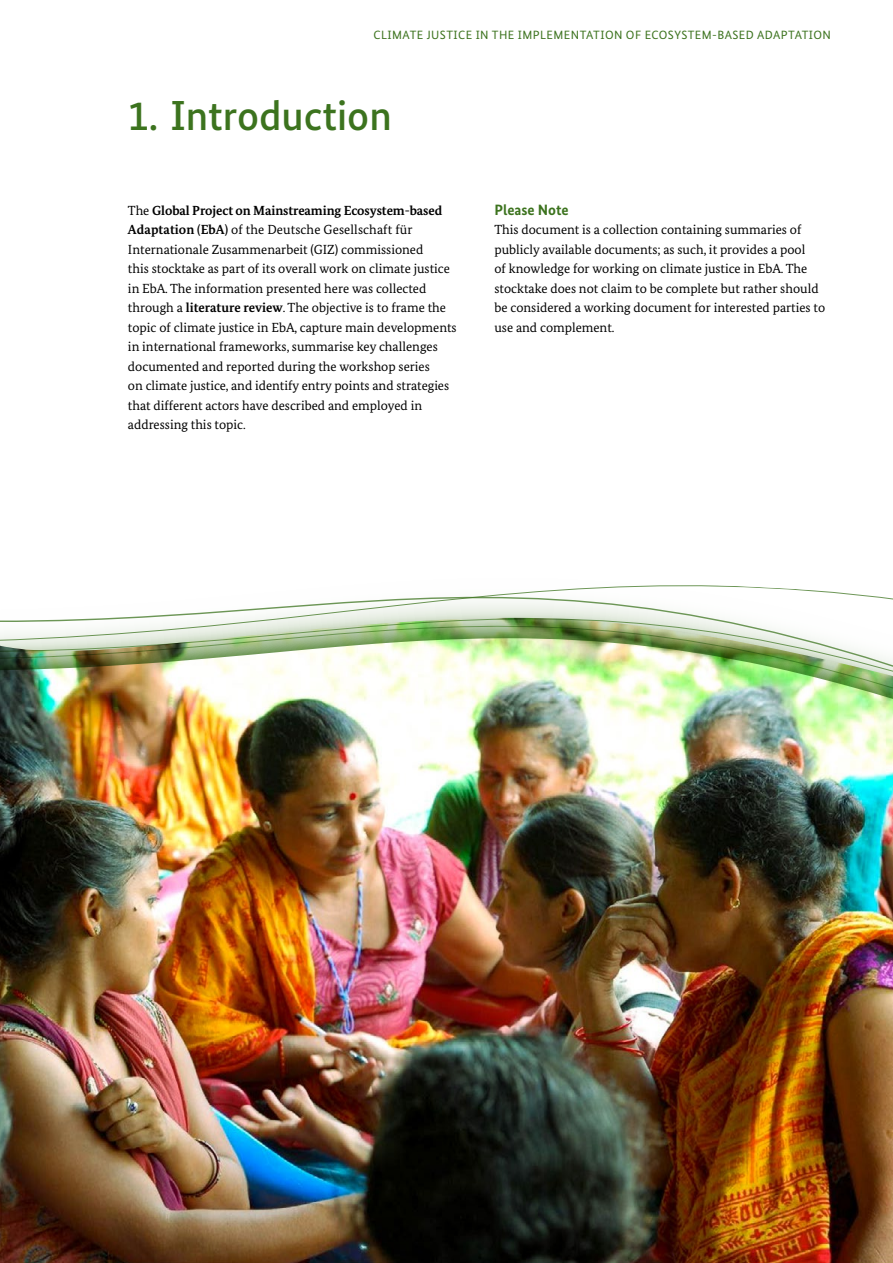
<style>
.page{position:relative;width:893px;height:1263px;background:#fff}
.page>*{position:absolute;margin:0;border:0;box-sizing:border-box;transform-origin:0 0}
.t1{font:500 42px "Bundes Sans";color:#3c731e}
.Paragraph{font:700 15px "Bundes Sans";color:#3c731e}
.Paragraph-2{font:13.2px/19.5px "Bundes Serif";color:#000}
.t2{font:12px "Bundes Sans";letter-spacing:.035em;color:#3c731e}
.s1{font-weight:700}
</style>
<div class="page">
<img style="left:0;top:751px;width:893px;height:512px">
<img style="left:0;top:585px;width:893px;height:166px">
<p class="t2" style="left:374px;top:28px;width:459px">CLIMATE JUSTICE IN THE IMPLEMENTATION OF ECOSYSTEM-BASED ADAPTATION</p>
<p class="t1" style="left:128px;top:90px;width:265px">1. Introduction</p>
<p class="Paragraph-2" style="left:128px;top:200px;width:330px">The <span class="s1">Global Project on Mainstreaming Ecosystem-based Adaptation (EbA)</span> of the Deutsche Gesellschaft für Internationale Zusammenarbeit (GIZ) commissioned<br>this stocktake as part of its overall work on climate justice in EbA. The information presented here was collected through a <span class="s1">literature review</span>. The objective is to frame the topic of climate justice in EbA, capture main developments in international frameworks, summarise key challenges documented and reported during the workshop series<br>on climate justice, and identify entry points and strategies that different actors have described and employed in addressing this topic.</p>
<p class="Paragraph" style="left:494px;top:200px;width:76px">Please Note</p>
<p class="Paragraph-2" style="left:494px;top:220px;width:332px">This document is a collection containing summaries of publicly available documents; as such, it provides a pool<br>of knowledge for working on climate justice in EbA. The stocktake does not claim to be complete but rather should be considered a working document for interested parties to use and complement.</p>
</div>
